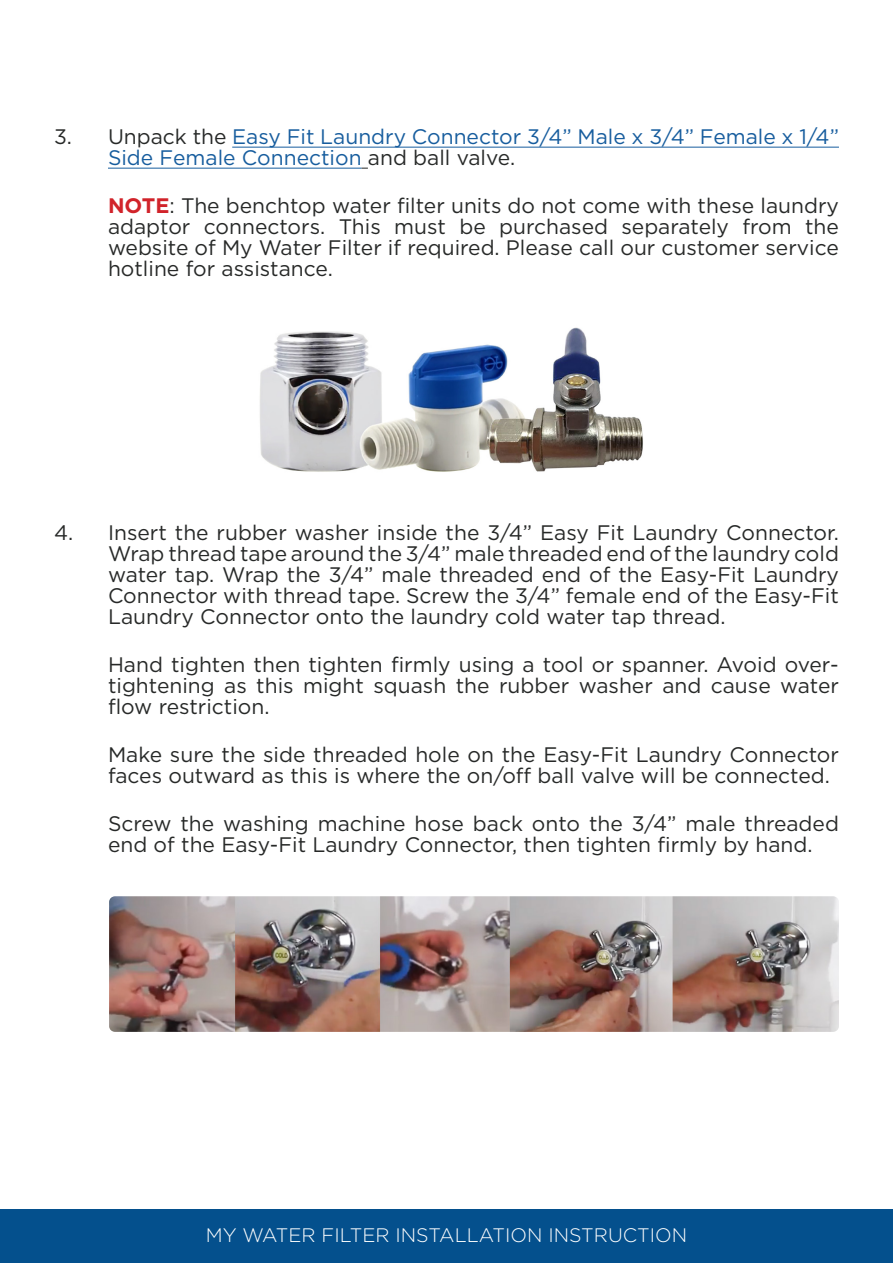
<style>
.page{position:relative;width:893px;height:1263px;background:#fff}
.page>*{position:absolute;margin:0;border:0;box-sizing:border-box;transform-origin:0 0}
.t1{font:21px/21px "Gotham";color:#272928;text-align:justify}
.t2{font:21px/21px "Gotham";color:#175d9e}
.t3{font:300 19.5px "Gotham";color:#fff}
.s1{color:#272928}
.s2{font-weight:700;color:#d1232a}
</style>
<div class="page">
<div style="left:0;top:1209px;width:893px;height:54px;background:#04508d"></div>
<hr style="left:232px;top:147px;width:607px;height:1px;background:#175d9e">
<hr style="left:108px;top:168px;width:254px;height:1px;background:#175d9e">
<img style="left:260px;top:327px;width:383px;height:145px">
<img style="left:109px;top:896px;width:730px;height:136px">
<p class="t2" style="left:108px;top:126px;width:732px;text-indent:-54px"><span class="s1">3. Unpack the</span> Easy Fit Laundry Connector 3/4” Male x 3/4” Female x 1/4”<br>Side Female Connection <span class="s1">and ball valve.</span></p>
<p class="t1" style="left:108px;top:195px;width:732px"><span class="s2">NOTE</span>: The benchtop water filter units do not come with these laundry adaptor connectors. This must be purchased separately from the website of My Water Filter if required. Please call our customer service hotline for assistance.</p>
<p class="t1" style="left:108px;top:522px;width:732px;text-indent:-54px">4. Insert the rubber washer inside the 3/4” Easy Fit Laundry Connector.<br>Wrap thread tape around the 3/4” male threaded end of the laundry cold water tap. Wrap the 3/4” male threaded end of the Easy-Fit Laundry Connector with thread tape. Screw the 3/4” female end of the Easy-Fit Laundry Connector onto the laundry cold water tap thread.</p>
<p class="t1" style="left:108px;top:654px;width:732px">Hand tighten then tighten firmly using a tool or spanner. Avoid over&shy;tightening as this might squash the rubber washer and cause water flow restriction.</p>
<p class="t1" style="left:108px;top:744px;width:732px">Make sure the side threaded hole on the Easy-Fit Laundry Connector faces outward as this is where the on/off ball valve will be connected.</p>
<p class="t1" style="left:108px;top:813px;width:732px">Screw the washing machine hose back onto the 3/4” male threaded end of the Easy-Fit Laundry Connector, then tighten firmly by hand.</p>
<p class="t3" style="left:206px;top:1224px;width:483px">MY WATER FILTER INSTALLATION INSTRUCTION</p>
</div>
